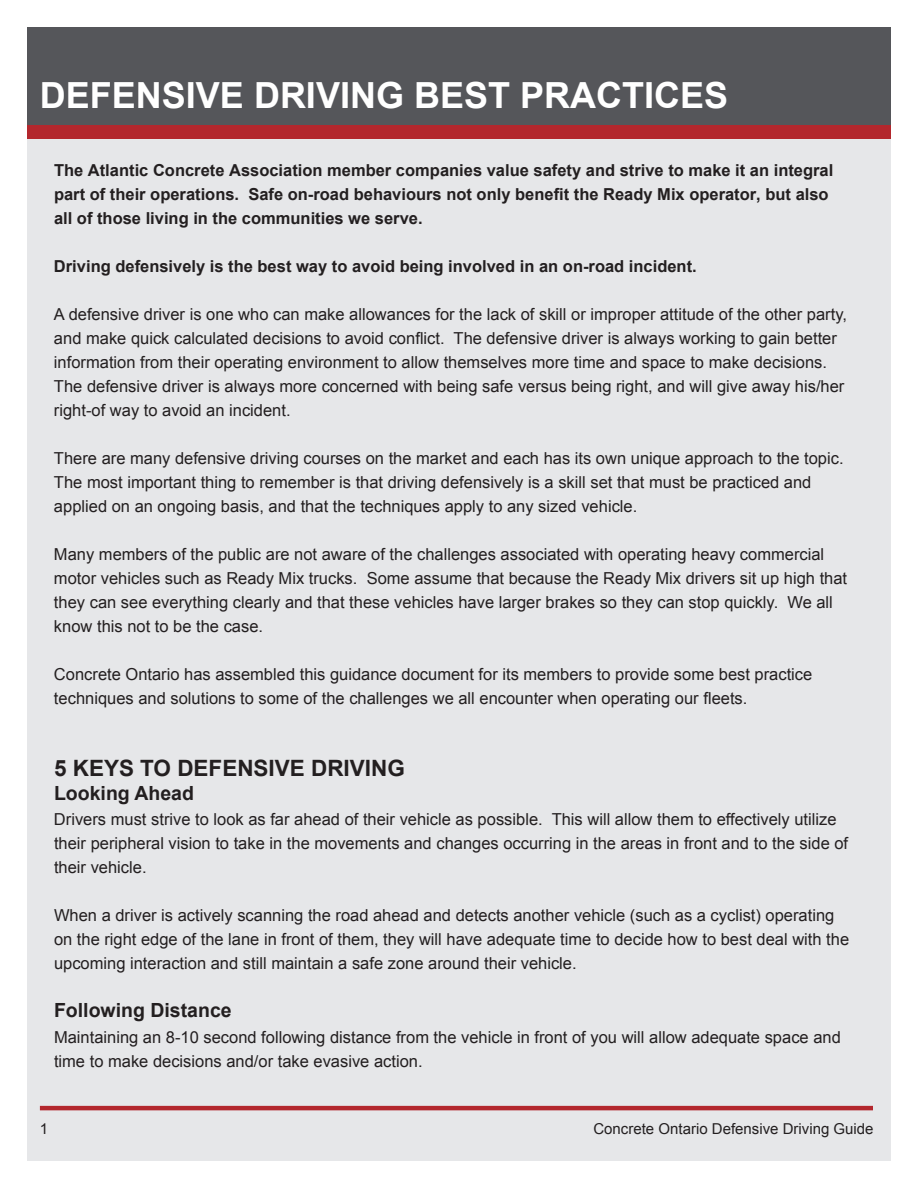
<style>
.page{position:relative;width:918px;height:1188px;background:#fff}
.page>*{position:absolute;margin:0;border:0;box-sizing:border-box;transform-origin:0 0}
.t1{font:700 36px "Arial";color:#fff}
.t2{font:700 22.5px "Arial";color:#231f20}
.t3{font:700 19.5px "Arial";color:#231f20}
.t4{font:16.5px/24px "Arial";color:#231f20}
.t5{font:700 16.5px/24px "Arial";color:#231f20}
.t6{font:15px "Arial";color:#231f20}
.s1{font-style:inherit}
</style>
<div class="page">
<div style="left:27px;top:27px;width:864px;height:1134px;background:#e6e7e9"></div>
<hr style="left:40px;top:1106px;width:833px;height:4px;background:#b3272d">
<div style="left:27px;top:27px;width:864px;height:111px;background:#55565a"></div>
<div style="left:27px;top:125px;width:864px;height:13px;background:#b3272d"></div>
<h1 class="t1" style="left:40px;top:70px;width:690px">DEFENSIVE DRIVING BEST PRACTICES</h1>
<p class="t5" style="left:54px;top:159px;width:781px"><span class="s1">The Atlantic Concrete Association</span> member companies value safety and strive to make it an integral part of their operations. Safe on-road behaviours not only benefit the Ready Mix operator, but also all of those living in the communities we serve.</p>
<p class="t5" style="left:54px;top:255px;width:644px">Driving defensively is the best way to avoid being involved in an on-road incident.</p>
<p class="t4" style="left:54px;top:302px;width:795px">A defensive driver is one who can make allowances for the lack of skill or improper attitude of the other party, and make quick calculated decisions to avoid conflict. The defensive driver is always working to gain better information from their operating environment to allow themselves more time and space to make decisions.<br>The defensive driver is always more concerned with being safe versus being right, and will give away his/her right-of way to avoid an incident.</p>
<p class="t4" style="left:54px;top:446px;width:791px">There are many defensive driving courses on the market and each has its own unique approach to the topic.<br>The most important thing to remember is that driving defensively is a skill set that must be practiced and applied on an ongoing basis, and that the techniques apply to any sized vehicle.</p>
<p class="t4" style="left:54px;top:542px;width:795px">Many members of the public are not aware of the challenges associated with operating heavy commercial motor vehicles such as Ready Mix trucks. Some assume that because the Ready Mix drivers sit up high that they can see everything clearly and that these vehicles have larger brakes so they can stop quickly. We all know this not to be the case.</p>
<p class="t4" style="left:54px;top:662px;width:760px">Concrete Ontario has assembled this guidance document for its members to provide some best practice techniques and solutions to some of the challenges we all encounter when operating our fleets.</p>
<h2 class="t2" style="left:54px;top:752px;width:352px">5 KEYS TO DEFENSIVE DRIVING</h2>
<p class="t3" style="left:54px;top:780px;width:142px">Looking Ahead</p>
<p class="t4" style="left:54px;top:808px;width:796px">Drivers must strive to look as far ahead of their vehicle as possible. This will allow them to effectively utilize their peripheral vision to take in the movements and changes occurring in the areas in front and to the side of their vehicle.</p>
<p class="t4" style="left:54px;top:904px;width:797px">When a driver is actively scanning the road ahead and detects another vehicle (such as a cyclist) operating on the right edge of the lane in front of them, they will have adequate time to decide how to best deal with the upcoming interaction and still maintain a safe zone around their vehicle.</p>
<p class="t3" style="left:54px;top:997px;width:179px">Following Distance</p>
<p class="t4" style="left:54px;top:1025px;width:788px">Maintaining an 8-10 second following distance from the vehicle in front of you will allow adequate space and time to make decisions and/or take evasive action.</p>
<p class="t6" style="left:40px;top:1119px;width:10px">1</p>
<p class="t6" style="left:593px;top:1119px;width:282px">Concrete Ontario Defensive Driving Guide</p>
</div>
